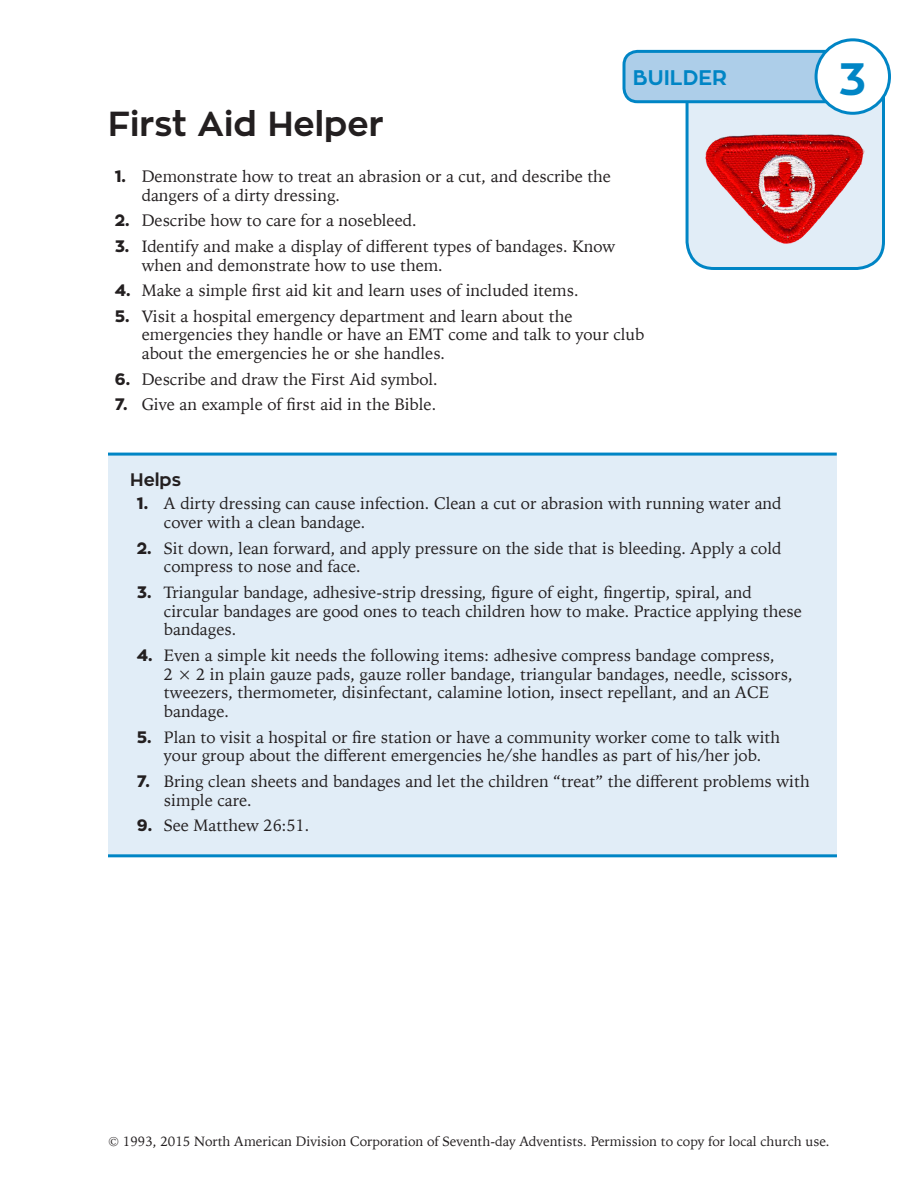
<style>
.page{position:relative;width:918px;height:1188px;background:#fff}
.page>*{position:absolute;margin:0;border:0;box-sizing:border-box;transform-origin:0 0}
.t1{font:700 45px "Zona Pro";color:#0085c5}
.Subhead_1{font:700 34.5px "Zona Pro";color:#231f20}
.Sub_heading_2_Gray{font:700 21px "Zona Pro";color:#0085c5}
.Subhead_3{font:700 18px "Zona Pro";color:#231f20}
.Indent_1{font:16.5px/18.8px "Iowan Old Style";color:#231f20}
.t2{font:13.5px "Iowan Old Style";color:#231f20}
.s1{font-family:"Zona Pro";font-weight:800}
</style>
<div class="page">
<div style="left:108px;top:456px;width:729px;height:398px;background:#e1edf7"></div>
<hr style="left:108px;top:854px;width:729px;height:3px;background:#0085c5">
<hr style="left:108px;top:453px;width:729px;height:3px;background:#0085c5">
<svg style="left:622px;top:48px;width:265px;height:222px"></svg>
<div style="left:816px;top:40px;width:74px;height:73px;background:#fff;border-radius:50%"></div>
<div style="left:815px;top:38px;width:76px;height:77px;border:3px solid #0085c5;border-radius:50%"></div>
<img style="left:684px;top:118px;width:203px;height:145px">
<p class="Sub_heading_2_Gray" style="left:633px;top:64px;width:96px">BUILDER</p>
<p class="t1" style="left:838px;top:50px;width:29px">3</p>
<p class="Subhead_1" style="left:108px;top:102px;width:277px">First Aid Helper</p>
<p class="Indent_1" style="left:142px;top:166px;width:471px;text-indent:-27px"><span class="s1">1.</span> Demonstrate how to treat an abrasion or a cut, and describe the dangers of a dirty dressing.</p>
<p class="Indent_1" style="left:115px;top:211px;width:303px"><span class="s1">2.</span> Describe how to care for a nosebleed.</p>
<p class="Indent_1" style="left:142px;top:236px;width:475px;text-indent:-27px"><span class="s1">3.</span> Identify and make a display of different types of bandages. Know when and demonstrate how to use them.</p>
<p class="Indent_1" style="left:115px;top:280px;width:465px"><span class="s1">4.</span> Make a simple first aid kit and learn uses of included items.</p>
<p class="Indent_1" style="left:142px;top:306px;width:504px;text-indent:-27px"><span class="s1">5.</span> Visit a hospital emergency department and learn about the emergencies they handle or have an EMT come and talk to your club about the emergencies he or she handles.</p>
<p class="Indent_1" style="left:115px;top:369px;width:325px"><span class="s1">6.</span> Describe and draw the First Aid symbol.</p>
<p class="Indent_1" style="left:115px;top:394px;width:323px"><span class="s1">7.</span> Give an example of first aid in the Bible.</p>
<p class="Subhead_3" style="left:130px;top:468px;width:52px">Helps</p>
<p class="Indent_1" style="left:164px;top:494px;width:619px;text-indent:-27px"><span class="s1">1.</span> A dirty dressing can cause infection. Clean a cut or abrasion with running water and cover with a clean bandage.</p>
<p class="Indent_1" style="left:164px;top:538px;width:619px;text-indent:-27px"><span class="s1">2.</span> Sit down, lean forward, and apply pressure on the side that is bleeding. Apply a cold compress to nose and face.</p>
<p class="Indent_1" style="left:164px;top:582px;width:639px;text-indent:-27px"><span class="s1">3.</span> Triangular bandage, adhesive-strip dressing, figure of eight, fingertip, spiral, and circular bandages are good ones to teach children how to make. Practice applying these bandages.</p>
<p class="Indent_1" style="left:164px;top:645px;width:630px;text-indent:-27px"><span class="s1">4.</span> Even a simple kit needs the following items: adhesive compress bandage compress,<br>2 × 2 in plain gauze pads, gauze roller bandage, triangular bandages, needle, scissors, tweezers, thermometer, disinfectant, calamine lotion, insect repellant, and an ACE bandage.</p>
<p class="Indent_1" style="left:137px;top:727px;width:645px;text-align:center"><span class="s1">5.</span> Plan to visit a hospital or fire station or have a community worker come to talk with your group about the different emergencies he/she handles as part of his/her job.</p>
<p class="Indent_1" style="left:164px;top:771px;width:647px;text-indent:-27px"><span class="s1">7.</span> Bring clean sheets and bandages and let the children “treat” the different problems with simple care.</p>
<p class="Indent_1" style="left:137px;top:815px;width:174px"><span class="s1">9.</span> See Matthew 26:51.</p>
<p class="t2" style="left:108px;top:1129px;width:723px">© 1993, 2015 North American Division Corporation of Seventh-day Adventists. Permission to copy for local church use.</p>
</div>
